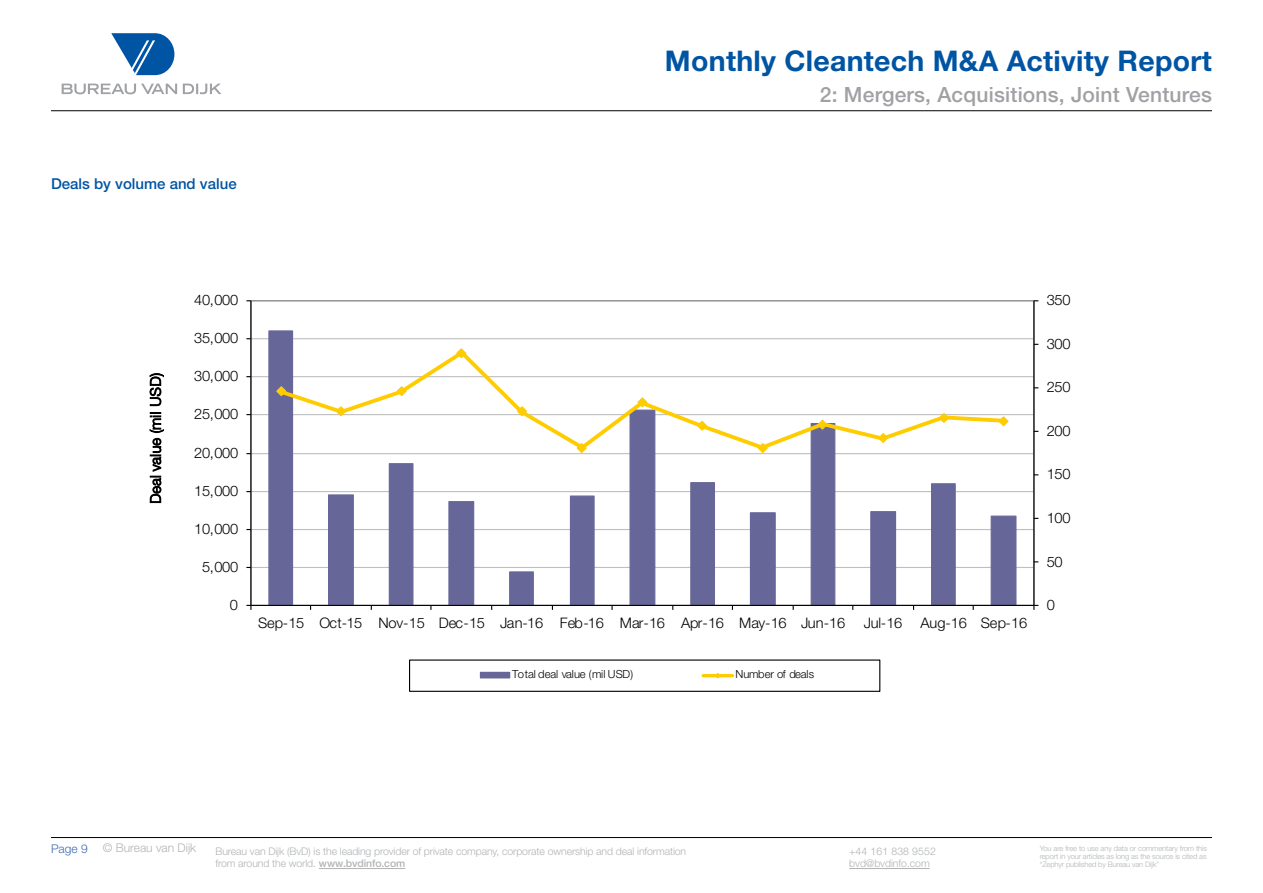
<style>
.page{position:relative;width:1263px;height:893px;background:#fff}
.page>*{position:absolute;margin:0;border:0;box-sizing:border-box;transform-origin:0 0}
.t1{font:700 28.5px "Helvetica Neue LTW1 G";letter-spacing:.01em;color:#0054a4}
.t2{font:500 21px "Helvetica Neue LTW1 G";letter-spacing:.01em;color:#9fa1a4}
.t3{font:500 15px "Helvetica Neue LTW1 G";color:#0054a4}
.t4{font:300 14.55px "Helvetica Neue LT Std";letter-spacing:-.015em;color:#000}
.t5{font:300 14.55px "Helvetica Neue LT Std";letter-spacing:.02em;color:#000}
.t6{font:300 12px "Helvetica Neue LT Std";color:#b1b3b5}
.t7{font:300 12px "Helvetica Neue LT Std";color:#3f6ab1}
.t8{font:300 11.1px "Helvetica Neue LT Std";letter-spacing:-.02em;color:#000}
.t9{font:300 10.5px/12.6px "Helvetica Neue LT Std";letter-spacing:-.01em;color:#b1b3b5}
.t10{font:300 7.5px/8.2px "Helvetica Neue LT Std";letter-spacing:-.015em;color:#b1b3b5;text-align:justify}
.s1{font-family:"Helvetica Neue LTW1 G";font-weight:500}
</style>
<div class="page">
<hr style="left:319px;top:868px;width:86px;height:1px;background:#b1b3b5">
<hr style="left:849px;top:868px;width:81px;height:1px;background:#b1b3b5">
<svg style="left:62px;top:84px;width:159px;height:10px"></svg>
<svg style="left:111px;top:33px;width:63px;height:42px"></svg>
<hr style="left:51px;top:110px;width:1161px;height:1px;background:#000">
<hr style="left:51px;top:837px;width:1161px;height:1px;background:#000">
<hr style="left:251px;top:567px;width:783px;height:1px;background:#bfbfbf">
<hr style="left:251px;top:529px;width:783px;height:1px;background:#bfbfbf">
<hr style="left:251px;top:491px;width:783px;height:1px;background:#bfbfbf">
<hr style="left:251px;top:453px;width:783px;height:1px;background:#bfbfbf">
<hr style="left:251px;top:414px;width:783px;height:1px;background:#bfbfbf">
<hr style="left:251px;top:376px;width:783px;height:1px;background:#bfbfbf">
<hr style="left:251px;top:338px;width:783px;height:1px;background:#bfbfbf">
<svg style="left:268px;top:330px;width:749px;height:275px"></svg>
<hr style="left:1033px;top:301px;width:1px;height:304px;background:#000">
<hr style="left:250px;top:301px;width:1px;height:304px;background:#000">
<hr style="left:251px;top:605px;width:783px;height:1px;background:#000">
<svg style="left:1033px;top:605px;width:5px;height:5px"></svg>
<svg style="left:276px;top:348px;width:732px;height:104px"></svg>
<svg style="left:275px;top:385px;width:12px;height:12px"></svg>
<svg style="left:335px;top:405px;width:12px;height:12px"></svg>
<svg style="left:396px;top:385px;width:12px;height:12px"></svg>
<svg style="left:455px;top:347px;width:12px;height:12px"></svg>
<svg style="left:516px;top:405px;width:12px;height:12px"></svg>
<svg style="left:576px;top:442px;width:12px;height:12px"></svg>
<svg style="left:636px;top:396px;width:12px;height:12px"></svg>
<svg style="left:696px;top:420px;width:12px;height:12px"></svg>
<svg style="left:757px;top:442px;width:12px;height:12px"></svg>
<svg style="left:816px;top:419px;width:12px;height:12px"></svg>
<svg style="left:877px;top:432px;width:12px;height:12px"></svg>
<svg style="left:938px;top:412px;width:12px;height:12px"></svg>
<svg style="left:997px;top:415px;width:13px;height:12px"></svg>
<svg style="left:150px;top:412px;width:14px;height:91px"></svg>
<svg style="left:149px;top:373px;width:15px;height:33px"></svg>
<div style="left:409px;top:659px;width:471px;height:33px;border:1px solid #000"></div>
<div style="left:480px;top:672px;width:30px;height:6px;background:#669"></div>
<hr style="left:703px;top:674px;width:29px;height:3px;background:#fc0">
<svg style="left:714px;top:673px;width:8px;height:6px"></svg>
<h3 class="t3" style="left:51px;top:175px;width:187px">Deals by volume and value</h3>
<h1 class="t1" style="left:665px;top:43px;width:548px">Monthly Cleantech M&amp;A Activity Report</h1>
<h2 class="t2" style="left:820px;top:82px;width:393px">2: Mergers, Acquisitions, Joint Ventures</h2>
<h3 class="t5" style="left:147px;top:504px;width:132px;rotate:-90deg">Deal value (mil USD)</h3>
<h3 class="t4" style="left:194px;top:291px;width:46px">40,000</h3>
<h3 class="t4" style="left:194px;top:329px;width:46px">35,000</h3>
<h3 class="t4" style="left:194px;top:367px;width:46px">30,000</h3>
<h3 class="t4" style="left:194px;top:405px;width:46px">25,000</h3>
<h3 class="t4" style="left:194px;top:443px;width:46px">20,000</h3>
<h3 class="t4" style="left:194px;top:482px;width:46px">15,000</h3>
<h3 class="t4" style="left:194px;top:520px;width:46px">10,000</h3>
<h3 class="t4" style="left:202px;top:558px;width:38px">5,000</h3>
<h3 class="t4" style="left:230px;top:596px;width:10px">0</h3>
<h3 class="t4" style="left:258px;top:614px;width:589px">Sep-15 Oct-15 Nov-15 Dec-15 Jan-16 Feb-16 Mar-16 Apr-16 May-16 Jun-16</h3>
<h3 class="t4" style="left:864px;top:614px;width:40px">Jul-16</h3>
<h3 class="t4" style="left:920px;top:614px;width:108px">Aug-16 Sep-16</h3>
<p class="t8" style="left:512px;top:667px;width:122px">Total deal value (mil USD)</p>
<p class="t8" style="left:735px;top:667px;width:80px">Number of deals</p>
<h3 class="t4" style="left:1047px;top:291px;width:25px">350</h3>
<h3 class="t4" style="left:1047px;top:334px;width:25px">300</h3>
<h3 class="t4" style="left:1047px;top:378px;width:25px">250</h3>
<h3 class="t4" style="left:1047px;top:422px;width:25px">200</h3>
<h3 class="t4" style="left:1047px;top:465px;width:25px">150</h3>
<h3 class="t4" style="left:1047px;top:509px;width:25px">100</h3>
<h3 class="t4" style="left:1047px;top:552px;width:18px">50</h3>
<h3 class="t4" style="left:1047px;top:596px;width:10px">0</h3>
<p class="t7" style="left:51px;top:841px;width:38px">Page 9</p>
<p class="t6" style="left:103px;top:840px;width:95px">© Bureau van Dijk</p>
<p class="t9" style="left:215px;top:845px;width:472px">Bureau van Dijk (BvD) is the leading provider of private company, corporate ownership and deal information from around the world. <span class="s1">www.bvdinfo.com</span></p>
<p class="t10" style="left:1040px;top:844px;width:169px">You are free to use any data or commentary from this report in your articles as long as the source is cited as “Zephyr published by Bureau van Dijk”</p>
<p class="t9" style="left:849px;top:845px;width:88px">+44 161 838 9552 bvd@bvdinfo.com</p>
</div>
